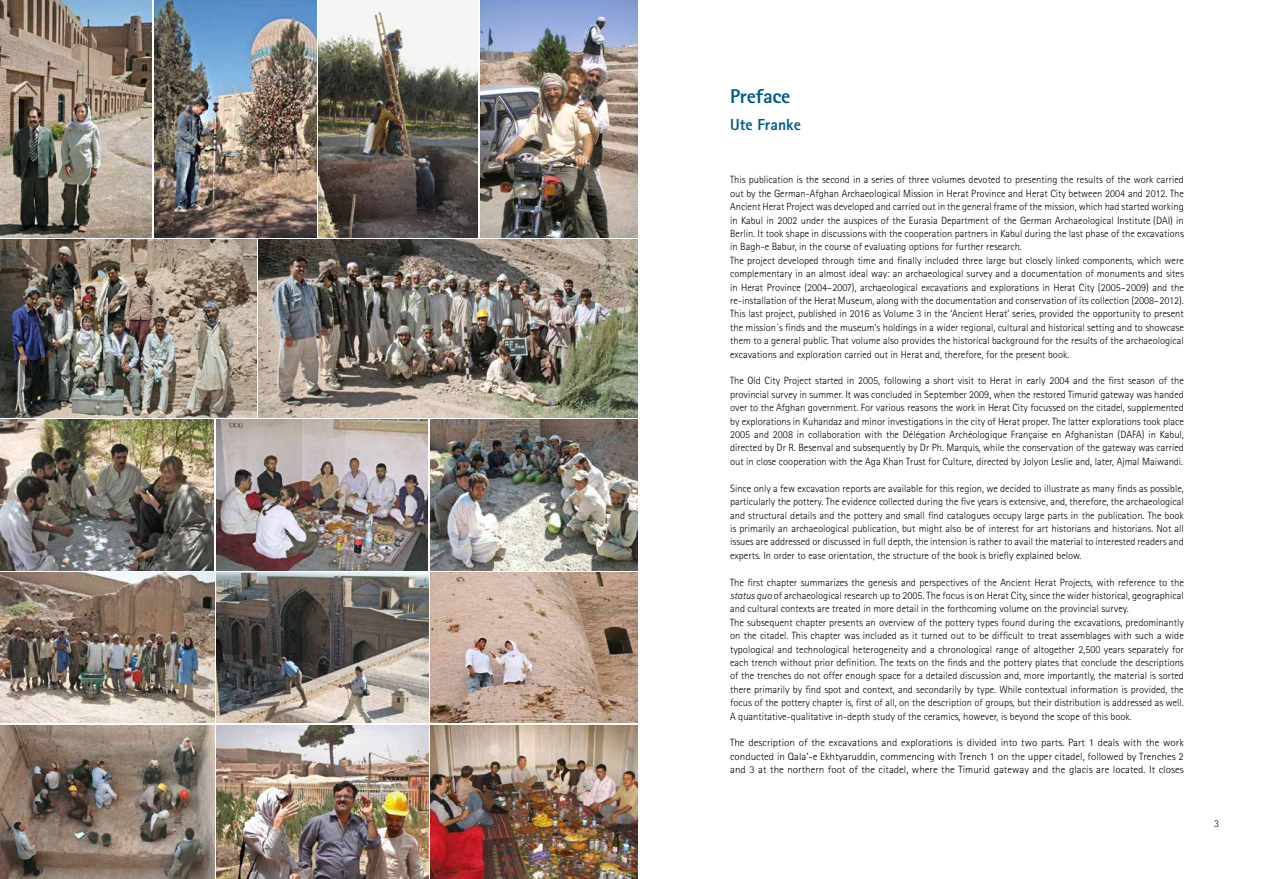
<style>
.page{position:relative;width:1276px;height:879px;background:#fff}
.page>*{position:absolute;margin:0;border:0;box-sizing:border-box;transform-origin:0 0}
.t1{font:800 20px "Rotis Sans Serif Std";letter-spacing:-.01em;color:#005c89}
.t2{font:800 16px "Rotis Sans Serif Std";color:#005c89}
.t3{font:300 10.5px/13.4px "Rotis Sans Serif Std";color:#000}
.t4{font:300 10.5px/13.4px "Rotis Sans Serif Std";color:#000;text-align:justify;scale:1.05 1}
.s1{font-style:italic}
</style>
<div class="page">
<img style="left:430px;top:572px;width:208px;height:151px">
<img style="left:0;top:725px;width:214px;height:154px">
<img style="left:217px;top:572px;width:211px;height:151px">
<img style="left:216px;top:420px;width:212px;height:150px">
<img style="left:430px;top:420px;width:208px;height:150px">
<img style="left:217px;top:725px;width:211px;height:154px">
<img style="left:0;top:420px;width:214px;height:150px">
<img style="left:259px;top:239px;width:379px;height:179px">
<img style="left:0;top:572px;width:214px;height:151px">
<img style="left:0;top:239px;width:256px;height:179px">
<img style="left:0;top:0;width:152px;height:237px">
<img style="left:154px;top:0;width:162px;height:237px">
<img style="left:319px;top:8px;width:159px;height:229px">
<img style="left:481px;top:0;width:157px;height:237px">
<img style="left:430px;top:725px;width:208px;height:154px">
<h1 class="t1" style="left:730px;top:83px;width:62px">Preface</h1>
<h2 class="t2" style="left:730px;top:114px;width:72px">Ute Franke</h2>
<p class="t3" style="left:730px;top:173px;width:455px">This publication is the second in a series of three volumes devoted to presenting the results of the work carried out by the German-Afghan Archaeological Mission in Herat Province and Herat City between 2004 and 2012. The Ancient Herat Project was developed and carried out in the general frame of the mission, which had started working in Kabul in 2002 under the auspices of the Eurasia Department of the German Archaeological Institute (DAI) in Berlin. It took shape in discussions with the cooperation partners in Kabul during the last phase of the excavations in Bagh-e Babur, in the course of evaluating options for further research.<br>The project developed through time and finally included three large but closely linked components, which were complementary in an almost ideal way: an archaeological survey and a documentation of monuments and sites in Herat Province (2004–2007), archaeological excavations and explorations in Herat City (2005–2009) and the re‑installation of the Herat Museum, along with the documentation and conservation of its collection (2008–2012).<br>This last project, published in 2016 as Volume 3 in the ‘Ancient Herat’ series, provided the opportunity to present the mission´s finds and the museum's holdings in a wider regional, cultural and historical setting and to showcase them to a general public. That volume also provides the historical background for the results of the archaeological excavations and exploration carried out in Herat and, therefore, for the present book.</p>
<p class="t3" style="left:730px;top:374px;width:455px;text-align:justify">The Old City Project started in 2005, following a short visit to Herat in early 2004 and the first season of the provincial survey in summer. It was concluded in September 2009, when the restored Timurid gateway was handed over to the Afghan government. For various reasons the work in Herat City focussed on the citadel, supplemented by explorations in Kuhandaz and minor investigations in the city of Herat proper. The latter explorations took place 2005 and 2008 in collaboration with the Délégation Archéologique Française en Afghanistan (DAFA) in Kabul, directed by Dr R. Besenval and subsequently by Dr Ph. Marquis, while the conservation of the gateway was carried out in close cooperation with the Aga Khan Trust for Culture, directed by Jolyon Leslie and, later, Ajmal Maiwandi.</p>
<p class="t3" style="left:730px;top:481px;width:455px;text-align:justify">Since only a few excavation reports are available for this region, we decided to illustrate as many finds as possible, particularly the pottery. The evidence collected during the five years is extensive, and, therefore, the archaeological and structural details and the pottery and small find catalogues occupy large parts in the publication. The book is primarily an archaeological publication, but might also be of interest for art historians and historians. Not all issues are addressed or discussed in full depth, the intension is rather to avail the material to interested readers and experts. In order to ease orientation, the structure of the book is briefly explained below.</p>
<p class="t3" style="left:730px;top:575px;width:455px">The first chapter summarizes the genesis and perspectives of the Ancient Herat Projects, with reference to the <span class="s1">status quo</span> of archaeological research up to 2005. The focus is on Herat City, since the wider historical, geographical and cultural contexts are treated in more detail in the forthcoming volume on the provincial survey.<br>The subsequent chapter presents an overview of the pottery types found during the excavations, predominantly on the citadel. This chapter was included as it turned out to be difficult to treat assemblages with such a wide typological and technological heterogeneity and a chronological range of altogether 2,500 years separately for each trench without prior definition. The texts on the finds and the pottery plates that conclude the descriptions of the trenches do not offer enough space for a detailed discussion and, more importantly, the material is sorted there primarily by find spot and context, and secondarily by type. While contextual information is provided, the focus of the pottery chapter is, first of all, on the description of groups, but their distribution is addressed as well.<br>A quantitative-qualitative in-depth study of the ceramics, however, is beyond the scope of this book.</p>
<p class="t4" style="left:730px;top:736px;width:434px">The description of the excavations and explorations is divided into two parts. Part 1 deals with the work conducted in Qala’-e Ekhtyaruddin, commencing with Trench 1 on the upper citadel, followed by Trenches 2 and 3 at the northern foot of the citadel, where the Timurid gateway and the glacis are located. It closes</p>
<p class="t3" style="left:1214px;top:816px;width:7px">3</p>
</div>
